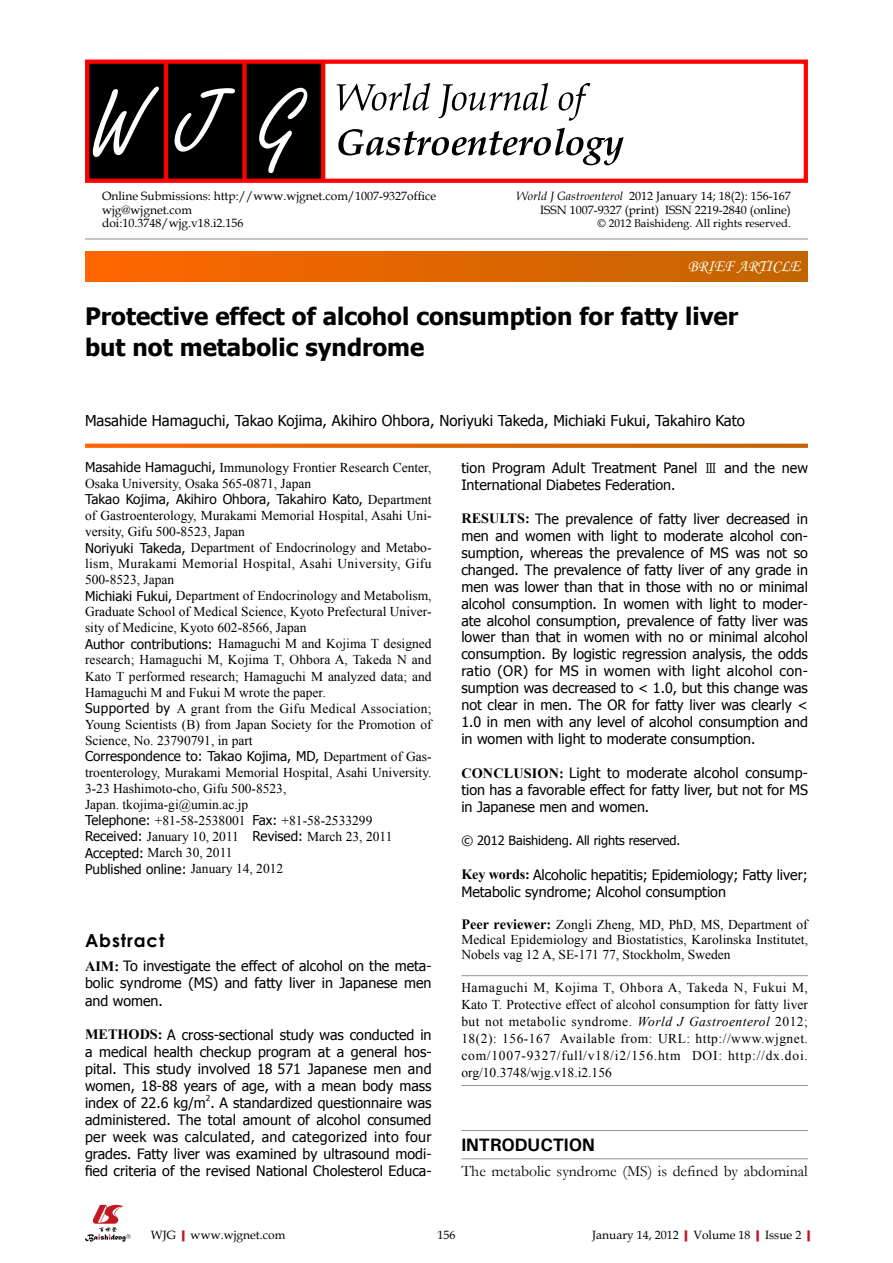
<style>
.page{position:relative;width:893px;height:1263px;background:#fff}
.page>*{position:absolute;margin:0;border:0;box-sizing:border-box;transform-origin:0 0}
.t1{font:700 24px/31.5px "Tahoma";color:#000}
.t2{font:700 18px "Univers";letter-spacing:-.01em;color:#000}
.t3{font:700 18px "Century Gothic";letter-spacing:.05em;color:#000}
.t4{font:16.5px "Monotype Corsiva";color:#fff}
.t5{font:15.75px "Garamond";color:#000}
.t6{font:15px "Tahoma";color:#000}
.t7{font:14.25px/17px "Tahoma";color:#000;text-align:justify}
.t8{font:13.5px/16px "Times New Roman";color:#000}
.t9{font:13.5px "Tahoma";color:#000}
.t10{font:12.75px "Tahoma";letter-spacing:-.005em;color:#000}
.t11{font:12px/13.5px "Book Antiqua";color:#000;text-align:right}
.t12{font:11.25px "Book Antiqua";color:#000}
.t13{font:8.25px "Tahoma";color:#000}
.s1{font-style:italic}
.s2{font-family:"Tahoma"}
.s3{font-family:"Times New Roman"}
.s4{font-family:"Koz Min Pro";font-size:13.5px}
.s5{font-family:"Times New Roman";font-weight:700}
.s6{font-weight:700;font-size:14.25px}
.s7{font-weight:700;color:#c01920}
</style>
<div class="page">
<div style="left:85px;top:252px;width:723px;height:29px;background:linear-gradient(to right,#f60,#c16500)"></div>
<hr style="left:85px;top:239px;width:723px;height:1px;background:#898989">
<div style="left:87px;top:61px;width:236px;height:121px;background:#000"></div>
<hr style="left:164px;top:61px;width:4px;height:121px;background:#f00">
<div style="left:242px;top:61px;width:5px;height:121px;background:#f00"></div>
<hr style="left:321px;top:61px;width:4px;height:121px;background:#f00">
<div style="left:85px;top:60px;width:723px;height:123px;border:4px solid #f00"></div>
<svg style="left:259px;top:88px;width:48px;height:85px"></svg>
<svg style="left:175px;top:88px;width:60px;height:64px"></svg>
<svg style="left:93px;top:87px;width:66px;height:70px"></svg>
<svg style="left:337px;top:83px;width:253px;height:38px"></svg>
<svg style="left:338px;top:128px;width:286px;height:37px"></svg>
<svg style="left:85px;top:444px;width:723px;height:4px;background:#e16a08"></svg>
<svg style="left:85px;top:1205px;width:46px;height:37px"></svg>
<hr style="left:461px;top:1130px;width:347px;height:1px;background:#949495">
<hr style="left:461px;top:1158px;width:347px;height:1px;background:#949495">
<hr style="left:461px;top:975px;width:347px;height:1px;background:#949495">
<hr style="left:461px;top:1085px;width:347px;height:1px;background:#949495">
<p class="t11" style="left:102px;top:189px;width:336px;text-align:left">Online Submissions: http://www.wjgnet.com/1007-9327office wjg@wjgnet.com<br>doi:10.3748/wjg.v18.i2.156</p>
<p class="t11" style="left:517px;top:189px;width:276px"><span class="s1">World J Gastroenterol</span> 2012 January 14; 18(2): 156-167<br>ISSN 1007-9327 (print) ISSN 2219-2840 (online)</p>
<p class="t12" style="left:598px;top:215px;width:195px">© 2012 Baishideng. All rights reserved.</p>
<p class="t4" style="left:688px;top:256px;width:114px">BRIEF ARTICLE</p>
<h1 class="t1" style="left:85px;top:298px;width:655px">Protective effect of alcohol consumption for fatty liver but not metabolic syndrome</h1>
<p class="t6" style="left:85px;top:410px;width:661px">Masahide Hamaguchi, Takao Kojima, Akihiro Ohbora, Noriyuki Takeda, Michiaki Fukui, Takahiro Kato</p>
<p class="t8" style="left:85px;top:459px;width:348px"><span class="s2">Masahide Hamaguchi,</span> Immunology Frontier Research Center,<br>Osaka University, Osaka 565-0871, Japan</p>
<p class="t9" style="left:85px;top:490px;width:348px">Takao Kojima, Akihiro Ohbora, Takahiro Kato, <span class="s3">Department</span></p>
<p class="t8" style="left:85px;top:507px;width:348px">of Gastroenterology, Murakami Memorial Hospital, Asahi Uni&shy;versity, Gifu 500-8523, Japan<br><span class="s2">Noriyuki Takeda,</span> Department of Endocrinology and Metabo&shy;lism, Murakami Memorial Hospital, Asahi University, Gifu 500-8523, Japan<br><span class="s2">Michiaki Fukui,</span> Department of Endocrinology and Metabolism, Graduate School of Medical Science, Kyoto Prefectural Univer&shy;sity of Medicine, Kyoto 602-8566, Japan<br><span class="s2">Author contributions:</span> Hamaguchi M and Kojima T designed research; Hamaguchi M, Kojima T, Ohbora A, Takeda N and Kato T performed research; Hamaguchi M analyzed data; and Hamaguchi M and Fukui M wrote the paper.<br><span class="s2">Supported by</span> A grant from the Gifu Medical Association; Young Scientists (B) from Japan Society for the Promotion of Science, No. 23790791, in part</p>
<p class="t9" style="left:85px;top:747px;width:348px">Correspondence to: Takao Kojima, MD, <span class="s3">Department of Gas-</span></p>
<p class="t8" style="left:85px;top:764px;width:348px">troenterology, Murakami Memorial Hospital, Asahi University.<br>3-23 Hashimoto-cho, Gifu 500-8523,<br>Japan. tkojima-gi@umin.ac.jp<br><span class="s2">Telephone:</span> +81-58-2538001 <span class="s2">Fax:</span> +81-58-2533299<br><span class="s2">Received:</span> January 10, 2011 <span class="s2">Revised:</span> March 23, 2011<br><span class="s2">Accepted:</span> March 30, 2011</p>
<p class="t9" style="left:85px;top:860px;width:200px">Published online: <span class="s3">January 14, 2012</span></p>
<p class="t7" style="left:461px;top:459px;width:348px">tion Program Adult Treatment Panel <span class="s4">Ⅲ</span> and the new<br>International Diabetes Federation.</p>
<p class="t7" style="left:461px;top:509px;width:348px"><span class="s5">RESULTS:</span> The prevalence of fatty liver decreased in men and women with light to moderate alcohol con&shy;sumption, whereas the prevalence of MS was not so changed. The prevalence of fatty liver of any grade in men was lower than that in those with no or minimal alcohol consumption. In women with light to moder&shy;ate alcohol consumption, prevalence of fatty liver was lower than that in women with no or minimal alcohol consumption. By logistic regression analysis, the odds ratio (OR) for MS in women with light alcohol con&shy;sumption was decreased to &lt; 1.0, but this change was not clear in men. The OR for fatty liver was clearly &lt; 1.0 in men with any level of alcohol consumption and in women with light to moderate consumption.</p>
<p class="t7" style="left:461px;top:764px;width:348px"><span class="s5">CONCLUSION:</span> Light to moderate alcohol consump&shy;tion has a favorable effect for fatty liver, but not for MS in Japanese men and women.</p>
<p class="t10" style="left:461px;top:831px;width:221px">© 2012 Baishideng. All rights reserved.</p>
<p class="t7" style="left:461px;top:865px;width:348px"><span class="s5">Key words:</span> Alcoholic hepatitis; Epidemiology; Fatty liver;<br>Metabolic syndrome; Alcohol consumption</p>
<p class="t8" style="left:461px;top:916px;width:348px;line-height:15.1px;text-align:justify"><span class="s6">Peer reviewer:</span> Zongli Zheng, MD, PhD, MS, Department of Medical Epidemiology and Biostatistics, Karolinska Institutet, Nobels vag 12 A, SE-171 77, Stockholm, Sweden</p>
<p class="t8" style="left:461px;top:979px;width:348px;line-height:17px;text-align:justify">Hamaguchi M, Kojima T, Ohbora A, Takeda N, Fukui M, Kato T. Protective effect of alcohol consumption for fatty liver but not metabolic syndrome. <span class="s1">World J Gastroenterol</span> 2012; 18(2): 156-167 Available from: URL: http://www.wjgnet. com/1007-9327/full/v18/i2/156.htm DOI: http://dx.doi. org/10.3748/wjg.v18.i2.156</p>
<p class="t3" style="left:85px;top:927px;width:81px">Abstract</p>
<p class="t7" style="left:85px;top:957px;width:348px"><span class="s5">AIM:</span> To investigate the effect of alcohol on the meta&shy;bolic syndrome (MS) and fatty liver in Japanese men and women.</p>
<p class="t7" style="left:85px;top:1025px;width:348px"><span class="s5">METHODS:</span> A cross-sectional study was conducted in a medical health checkup program at a general hos&shy;pital. This study involved 18 571 Japanese men and women, 18-88 years of age, with a mean body mass index of 22.6 kg/m . A standardized questionnaire was</p>
<p class="t13" style="left:206px;top:1092px;width:6px">2</p>
<p class="t7" style="left:85px;top:1110px;width:348px">administered. The total amount of alcohol consumed per week was calculated, and categorized into four grades. Fatty liver was examined by ultrasound modi&shy;fied criteria of the revised National Cholesterol Educa-</p>
<p class="t2" style="left:461px;top:1133px;width:135px">INTRODUCTION</p>
<p class="t5" style="left:461px;top:1160px;width:348px">The metabolic syndrome (MS) is defined by abdominal</p>
<p class="t11" style="left:151px;top:1227px;width:136px">WJG<span class="s7">|</span>www.wjgnet.com</p>
<p class="t11" style="left:437px;top:1227px;width:19px">156</p>
<p class="t11" style="left:592px;top:1227px;width:225px">January 14, 2012<span class="s7">|</span>Volume 18<span class="s7">|</span>Issue 2<span class="s7">|</span></p>
</div>
